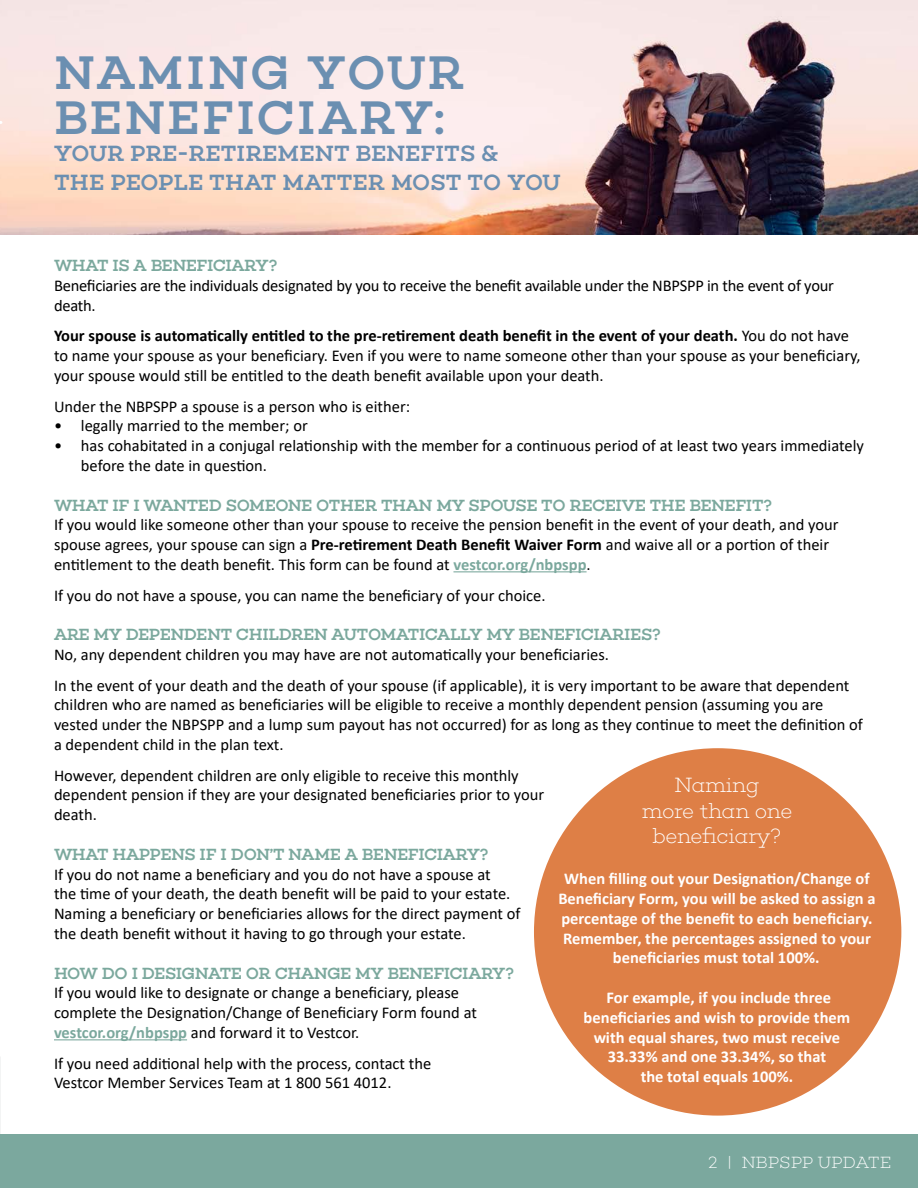
<style>
.page{position:relative;width:918px;height:1188px;background:#fff}
.page>*{position:absolute;margin:0;border:0;box-sizing:border-box;transform-origin:0 0}
.t1{font:500 48px/45px "Choplin";letter-spacing:.04em;color:#6b8fb1}
.t2{font:500 22.5px/28.8px "Choplin";letter-spacing:.005em;color:#6b8fb1}
.t3{font:200 21px/25.2px "Choplin";letter-spacing:-.035em;color:#fff;text-align:center}
.t4{font:16.5px/19.8px "Calibri";color:#000}
.t5{font:700 16.5px/19.8px "Calibri";color:#fff;text-align:center}
.t6{font:500 16.5px "Choplin";letter-spacing:-.03em;color:#7ba89d}
.t7{font:200 16.5px "Choplin";letter-spacing:-.01em;color:#fff}
.s1{font-weight:700}
.s2{font-weight:700;color:#7ba89d}
</style>
<div class="page">
<div style="left:534px;top:748px;width:367px;height:368px;background:#de7f46;border-radius:50%"></div>
<hr style="left:453px;top:571px;width:134px;height:1px;background:#7ba89d">
<hr style="left:54px;top:1039px;width:133px;height:1px;background:#7ba89d">
<img style="left:0;top:0;width:918px;height:235px">
<div style="left:0;top:1135px;width:918px;height:53px;background:#7ba89e"></div>
<h1 class="t1" style="left:54px;top:51px;width:411px">NAMING YOUR<br>BENEFICIARY:</h1>
<h2 class="t2" style="left:54px;top:139px;width:508px">YOUR PRE-RETIREMENT BENEFITS &amp;<br>THE PEOPLE THAT MATTER MOST TO YOU</h2>
<p class="t6" style="left:54px;top:256px;width:225px">WHAT IS A BENEFICIARY?</p>
<p class="t4" style="left:54px;top:275px;width:781px">Beneficiaries are the individuals designated by you to receive the benefit available under the NBPSPP in the event of your death.</p>
<p class="t4" style="left:54px;top:326px;width:808px"><span class="s1">Your spouse is automatically entitled to the pre-retirement death benefit in the event of your death.</span> You do not have to name your spouse as your beneficiary. Even if you were to name someone other than your spouse as your beneficiary, your spouse would still be entitled to the death benefit available upon your death.</p>
<p class="t4" style="left:54px;top:396px;width:358px">Under the NBPSPP a spouse is a person who is either:</p>
<p class="t4" style="left:54px;top:416px;width:255px">• legally married to the member; or</p>
<p class="t4" style="left:81px;top:435px;width:785px;text-indent:-27px">• has cohabitated in a conjugal relationship with the member for a continuous period of at least two years immediately before the date in question.</p>
<p class="t6" style="left:54px;top:495px;width:720px">WHAT IF I WANTED SOMEONE OTHER THAN MY SPOUSE TO RECEIVE THE BENEFIT?</p>
<p class="t4" style="left:54px;top:515px;width:786px">If you would like someone other than your spouse to receive the pension benefit in the event of your death, and your spouse agrees, your spouse can sign a <span class="s1">Pre-retirement Death Benefit Waiver Form</span> and waive all or a portion of their entitlement to the death benefit. This form can be found at <span class="s2">vestcor.org/nbpspp</span>.</p>
<p class="t4" style="left:54px;top:585px;width:493px">If you do not have a spouse, you can name the beneficiary of your choice.</p>
<p class="t6" style="left:54px;top:625px;width:608px">ARE MY DEPENDENT CHILDREN AUTOMATICALLY MY BENEFICIARIES?</p>
<p class="t4" style="left:54px;top:639px;width:797px;line-height:30.6px">No, any dependent children you may have are not automatically your beneficiaries.<br>In the event of your death and the death of your spouse (if applicable), it is very important to be aware that dependent</p>
<p class="t4" style="left:54px;top:695px;width:810px">children who are named as beneficiaries will be eligible to receive a monthly dependent pension (assuming you are vested under the NBPSPP and a lump sum payout has not occurred) for as long as they continue to meet the definition of a dependent child in the plan text.</p>
<p class="t4" style="left:54px;top:765px;width:492px">However, dependent children are only eligible to receive this monthly dependent pension if they are your designated beneficiaries prior to your death.</p>
<p class="t6" style="left:54px;top:845px;width:436px">WHAT HAPPENS IF I DON’T NAME A BENEFICIARY?</p>
<p class="t4" style="left:54px;top:864px;width:468px">If you do not name a beneficiary and you do not have a spouse at<br>the time of your death, the death benefit will be paid to your estate.<br>Naming a beneficiary or beneficiaries allows for the direct payment of the death benefit without it having to go through your estate.</p>
<p class="t6" style="left:54px;top:963px;width:462px">HOW DO I DESIGNATE OR CHANGE MY BENEFICIARY?</p>
<p class="t4" style="left:54px;top:983px;width:424px">If you would like to designate or change a beneficiary, please complete the Designation/Change of Beneficiary Form found at <span class="s2">vestcor.org/nbpspp</span> and forward it to Vestcor.</p>
<p class="t4" style="left:54px;top:1053px;width:379px">If you need additional help with the process, contact the<br>Vestcor Member Services Team at 1 800 561 4012.</p>
<p class="t3" style="left:642px;top:773px;width:152px">Naming<br>more than one beneficiary?</p>
<p class="t5" style="left:558px;top:869px;width:319px">When filling out your Designation/Change of Beneficiary Form, you will be asked to assign a percentage of the benefit to each beneficiary.<br>Remember, the percentages assigned to your beneficiaries must total 100%.</p>
<p class="t5" style="left:584px;top:987px;width:268px">For example, if you include three beneficiaries and wish to provide them with equal shares, two must receive<br>33.33% and one 33.34%, so that<br>the total equals 100%.</p>
<p class="t7" style="left:708px;top:1153px;width:184px">2 | NBPSPP UPDATE</p>
</div>
